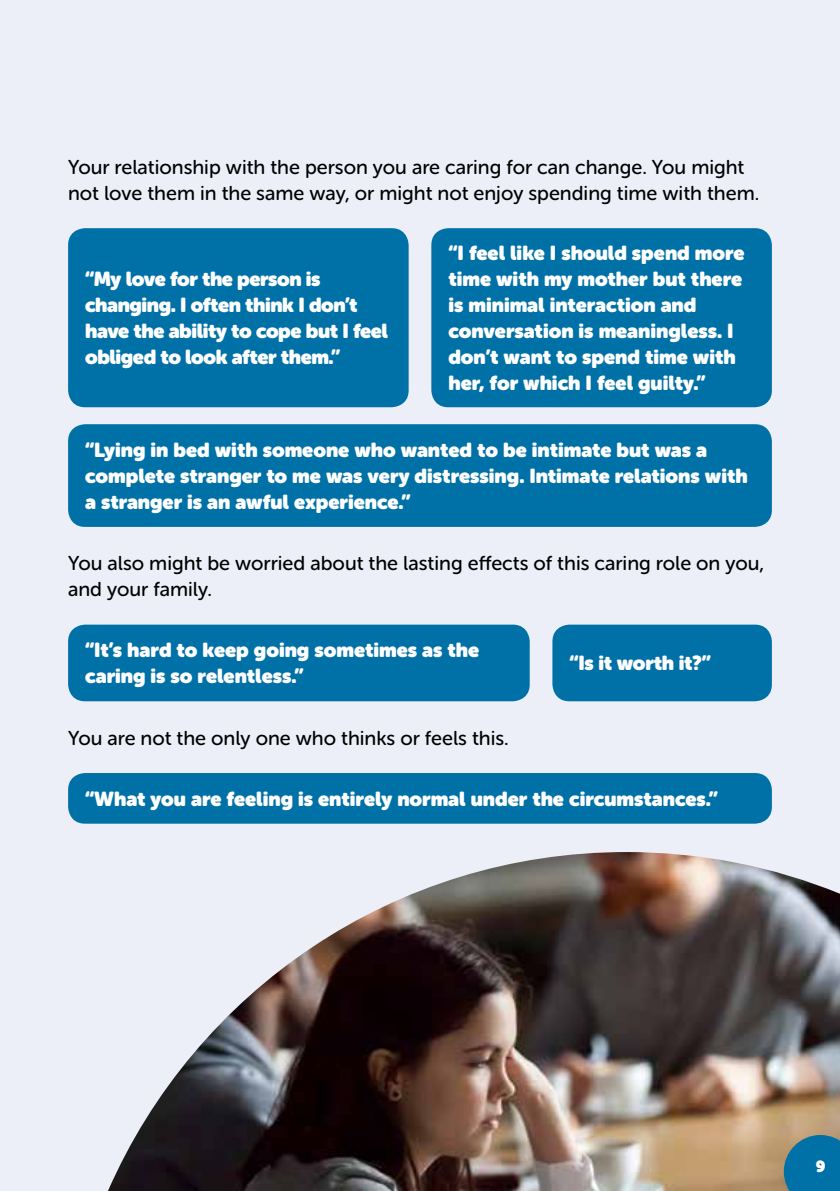
<style>
.page{position:relative;width:840px;height:1191px;background:#fff}
.page>*{position:absolute;margin:0;border:0;box-sizing:border-box;transform-origin:0 0}
.t1{font:20px/26px "Museo Sans Rounded";color:#fff}
.t2{font:20px/26px "Museo Sans Rounded 500";color:#000}
.t3{font:20px/26px "Museo Sans Rounded";letter-spacing:-.02em;color:#fff}
.t4{font:16px "Museo Sans Rounded";color:#fff}
</style>
<div class="page">
<div style="left:0;top:0;width:839px;height:1191px;background:#eceff7"></div>
<img style="left:108px;top:852px;width:731px;height:339px">
<svg style="left:783px;top:1135px;width:56px;height:56px;background:#1776a0"></svg>
<div style="left:68px;top:228px;width:340px;height:179px;background:#0071a7;border-radius:17px"></div>
<div style="left:431px;top:228px;width:340px;height:179px;background:#0071a7;border-radius:17px"></div>
<div style="left:68px;top:424px;width:703px;height:103px;background:#0071a7;border-radius:17px"></div>
<div style="left:68px;top:773px;width:703px;height:50px;background:#0071a7;border-radius:17px"></div>
<div style="left:68px;top:624px;width:461px;height:77px;background:#0071a7;border-radius:17px"></div>
<div style="left:552px;top:624px;width:219px;height:77px;background:#0071a7;border-radius:17px"></div>
<p class="t2" style="left:68px;top:154px;width:692px">Your relationship with the person you are caring for can change. You might not love them in the same way, or might not enjoy spending time with them.</p>
<p class="t3" style="left:85px;top:266px;width:304px">“My love for the person is changing. I often think I don’t have the ability to cope but I feel obliged to look after them.”</p>
<p class="t1" style="left:448px;top:240px;width:297px">“I feel like I should spend more time with my mother but there is minimal interaction and conversation is meaningless. I don’t want to spend time with her, for which I feel guilty.”</p>
<p class="t1" style="left:85px;top:437px;width:663px">“Lying in bed with someone who wanted to be intimate but was a complete stranger to me was very distressing. Intimate relations with a stranger is an awful experience.”</p>
<p class="t2" style="left:68px;top:550px;width:697px">You also might be worried about the lasting effects of this caring role on you, and your family.</p>
<p class="t1" style="left:85px;top:637px;width:395px">“It’s hard to keep going sometimes as the caring is so relentless.”</p>
<p class="t2" style="left:68px;top:725px;width:442px">You are not the only one who thinks or feels this.</p>
<p class="t1" style="left:569px;top:650px;width:143px">“Is it worth it?”</p>
<p class="t1" style="left:85px;top:786px;width:634px">“What you are feeling is entirely normal under the circumstances.”</p>
<p class="t4" style="left:815px;top:1157px;width:11px">9</p>
</div>
